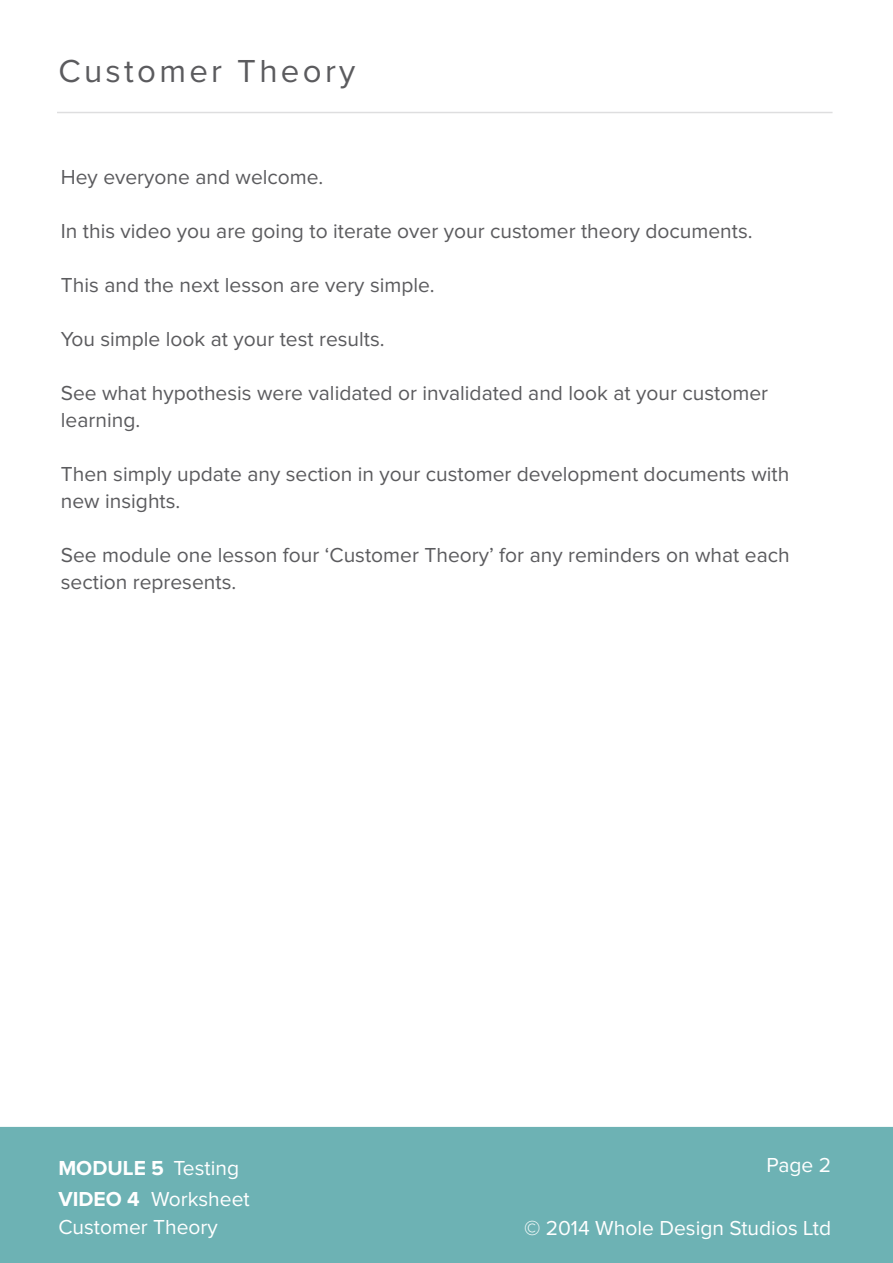
<style>
.page{position:relative;width:893px;height:1263px;background:#fff}
.page>*{position:absolute;margin:0;border:0;box-sizing:border-box;transform-origin:0 0}
.t1{font:33px "Proxima Nova";letter-spacing:.1em;color:#5b5b5e}
.t2{font:21px/27px "Proxima Nova";color:#5b5b5e}
.t3{font:21px/28.3px "Proxima Nova";color:#fff}
.t4{font:700 21px "Proxima Nova";color:#fff}
.s1{font-weight:400}
</style>
<div class="page">
<div style="left:0;top:1126px;width:893px;height:137px;background:#6db2b4"></div>
<hr style="left:57px;top:112px;width:775px;height:1px;background:#5b5b5e">
<h1 class="t1" style="left:58px;top:56px;width:298px">Customer Theory</h1>
<p class="t2" style="left:61px;top:165px;width:264px">Hey everyone and welcome.</p>
<p class="t2" style="left:61px;top:219px;width:693px">In this video you are going to iterate over your customer theory documents.</p>
<p class="t2" style="left:61px;top:273px;width:375px">This and the next lesson are very simple.</p>
<p class="t2" style="left:61px;top:327px;width:325px">You simple look at your test results.</p>
<p class="t2" style="left:61px;top:381px;width:709px">See what hypothesis were validated or invalidated and look at your customer learning.</p>
<p class="t2" style="left:61px;top:462px;width:730px">Then simply update any section in your customer development documents with new insights.</p>
<p class="t2" style="left:61px;top:543px;width:730px">See module one lesson four ‘Customer Theory’ for any reminders on what each section represents.</p>
<p class="t4" style="left:58px;top:1158px;width:182px">MODULE 5 <span class="s1">Testing</span></p>
<p class="t3" style="left:766px;top:1152px;width:66px">Page 2</p>
<p class="t4" style="left:58px;top:1189px;width:83px">VIDEO 4</p>
<p class="t3" style="left:58px;top:1185px;width:193px;text-indent:93px">Worksheet<br>Customer Theory</p>
<p class="t3" style="left:524px;top:1214px;width:309px">© 2014 Whole Design Studios Ltd</p>
</div>
